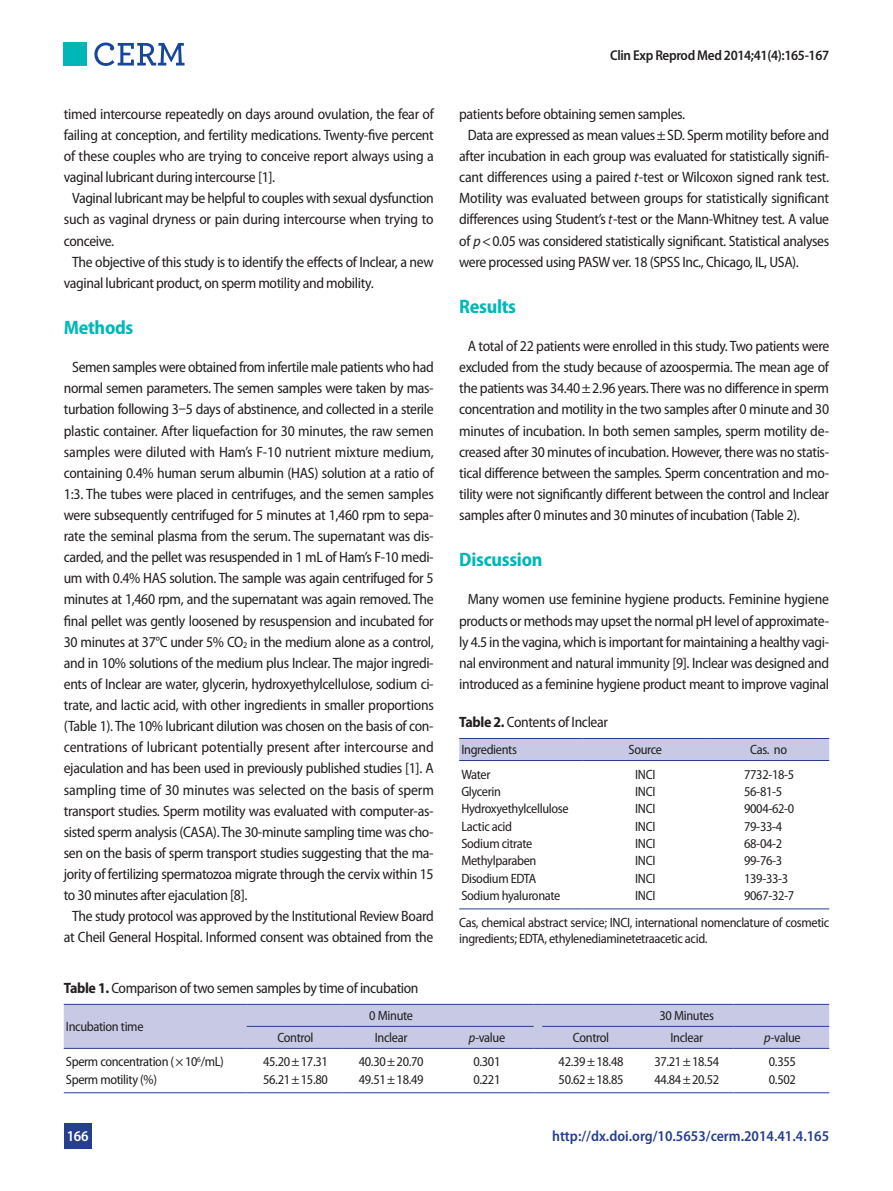
<style>
.page{position:relative;width:893px;height:1191px;background:#fff}
.page>*{position:absolute;margin:0;border:0;box-sizing:border-box;transform-origin:0 0}
.본문_대제목{font:700 semi-condensed 19.5px "Myriad Pro";letter-spacing:-.015em;color:#00b7b8}
.본문{font:semi-condensed 15px/21.1px "Myriad Pro";letter-spacing:-.025em;color:#231f20;text-align:justify}
.표_제목__그림_설명{font:semi-condensed 15px "Myriad Pro";letter-spacing:-.025em;color:#231f20}
.마스터B_홈페이지{font:600 semi-condensed 15px "Myriad Pro";color:#253f8e}
.t1{font:600 semi-condensed 15px "Myriad Pro";color:#fff}
.마스터B_하시라{font:600 semi-condensed 14.25px "Myriad Pro";letter-spacing:-.025em;color:#231f20}
.표_본문{font:semi-condensed 13.5px/16.2px "Myriad Pro";letter-spacing:-.025em;color:#231f20}
.표_항목{font:semi-condensed 13.5px "Myriad Pro";letter-spacing:-.025em;color:#231f20}
.s1{font-size:8.7px}
.s2{font-style:italic}
.s3{font-weight:700}
</style>
<div class="page">
<div style="left:64px;top:43px;width:23px;height:23px;background:#00b7b8"></div>
<svg style="left:94px;top:43px;width:91px;height:23px"></svg>
<div style="left:64px;top:1123px;width:27px;height:25px;background:#253f8e"></div>
<hr style="left:64px;top:1092px;width:183px;height:1px;background:#253f8e">
<hr style="left:247px;top:1092px;width:95px;height:1px;background:#253f8e">
<hr style="left:342px;top:1092px;width:96px;height:1px;background:#253f8e">
<hr style="left:438px;top:1092px;width:96px;height:1px;background:#253f8e">
<hr style="left:542px;top:1092px;width:96px;height:1px;background:#253f8e">
<hr style="left:638px;top:1092px;width:95px;height:1px;background:#253f8e">
<hr style="left:733px;top:1092px;width:96px;height:1px;background:#253f8e">
<svg style="left:64px;top:1004px;width:765px;height:45px;background:#bec1e0"></svg>
<hr style="left:542px;top:1048px;width:96px;height:1px;background:#253f8e">
<hr style="left:638px;top:1048px;width:95px;height:1px;background:#253f8e">
<hr style="left:733px;top:1048px;width:96px;height:1px;background:#253f8e">
<div style="left:459px;top:739px;width:370px;height:21px;background:#c7c9e5"></div>
<hr style="left:459px;top:738px;width:124px;height:1px;background:#253f8e">
<hr style="left:583px;top:738px;width:123px;height:1px;background:#253f8e">
<hr style="left:706px;top:738px;width:123px;height:1px;background:#253f8e">
<hr style="left:459px;top:760px;width:124px;height:1px;background:#253f8e">
<hr style="left:583px;top:760px;width:123px;height:1px;background:#253f8e">
<hr style="left:706px;top:760px;width:123px;height:1px;background:#253f8e">
<hr style="left:459px;top:908px;width:124px;height:1px;background:#253f8e">
<hr style="left:583px;top:908px;width:123px;height:1px;background:#253f8e">
<hr style="left:706px;top:908px;width:123px;height:1px;background:#253f8e">
<p class="본문" style="left:64px;top:104px;width:372px">timed intercourse repeatedly on days around ovulation, the fear of failing at conception, and fertility medications. Twenty-five percent of these couples who are trying to conceive report always using a vaginal lubricant during intercourse [1].</p>
<p class="본문" style="left:64px;top:188px;width:372px;text-indent:9px">Vaginal lubricant may be helpful to couples with sexual dysfunction such as vaginal dryness or pain during intercourse when trying to conceive.</p>
<p class="본문" style="left:64px;top:251px;width:371px;text-indent:9px">The objective of this study is to identify the effects of Inclear, a new vaginal lubricant product, on sperm motility and mobility.</p>
<p class="본문_대제목" style="left:64px;top:316px;width:71px">Methods</p>
<p class="본문" style="left:64px;top:357px;width:372px;text-indent:9px">Semen samples were obtained from infertile male patients who had normal semen parameters. The semen samples were taken by mas&shy;turbation following 3–5 days of abstinence, and collected in a sterile plastic container. After liquefaction for 30 minutes, the raw semen samples were diluted with Ham’s F-10 nutrient mixture medium, containing 0.4% human serum albumin (HAS) solution at a ratio of 1:3. The tubes were placed in centrifuges, and the semen samples were subsequently centrifuged for 5 minutes at 1,460 rpm to sepa&shy;rate the seminal plasma from the serum. The supernatant was dis&shy;carded, and the pellet was resuspended in 1 mL of Ham’s F-10 medi&shy;um with 0.4% HAS solution. The sample was again centrifuged for 5 minutes at 1,460 rpm, and the supernatant was again removed. The final pellet was gently loosened by resuspension and incubated for 30 minutes at 37°C under 5% CO<span class="s1">2</span> in the medium alone as a control, and in 10% solutions of the medium plus Inclear. The major ingredi&shy;ents of Inclear are water, glycerin, hydroxyethylcellulose, sodium ci&shy;trate, and lactic acid, with other ingredients in smaller proportions (Table 1). The 10% lubricant dilution was chosen on the basis of con&shy;centrations of lubricant potentially present after intercourse and ejaculation and has been used in previously published studies [1]. A sampling time of 30 minutes was selected on the basis of sperm transport studies. Sperm motility was evaluated with computer-as&shy;sisted sperm analysis (CASA). The 30-minute sampling time was cho&shy;sen on the basis of sperm transport studies suggesting that the ma&shy;jority of fertilizing spermatozoa migrate through the cervix within 15 to 30 minutes after ejaculation [8].</p>
<p class="본문" style="left:64px;top:906px;width:371px;text-align:center">The study protocol was approved by the Institutional Review Board at Cheil General Hospital. Informed consent was obtained from the</p>
<p class="마스터B_하시라" style="left:610px;top:47px;width:220px">Clin Exp Reprod Med 2014;41(4):165-167</p>
<p class="본문" style="left:459px;top:104px;width:227px">patients before obtaining semen samples.</p>
<p class="본문" style="left:459px;top:125px;width:371px;text-indent:9px">Data are expressed as mean values ± SD. Sperm motility before and after incubation in each group was evaluated for statistically signifi&shy;cant differences using a paired <span class="s2">t</span>-test or Wilcoxon signed rank test.<br>Motility was evaluated between groups for statistically significant differences using Student’s <span class="s2">t</span>-test or the Mann-Whitney test. A value of <span class="s2">p</span>&lt; 0.05 was considered statistically significant. Statistical analyses were processed using PASW ver. 18 (SPSS Inc., Chicago, IL, USA).</p>
<p class="본문_대제목" style="left:459px;top:295px;width:58px">Results</p>
<p class="본문" style="left:459px;top:336px;width:371px;text-indent:9px">A total of 22 patients were enrolled in this study. Two patients were excluded from the study because of azoospermia. The mean age of the patients was 34.40 ± 2.96 years. There was no difference in sperm concentration and motility in the two samples after 0 minute and 30 minutes of incubation. In both semen samples, sperm motility de&shy;creased after 30 minutes of incubation. However, there was no statis&shy;tical difference between the samples. Sperm concentration and mo&shy;tility were not significantly different between the control and Inclear samples after 0 minutes and 30 minutes of incubation (Table 2).</p>
<p class="본문_대제목" style="left:459px;top:548px;width:85px">Discussion</p>
<p class="본문" style="left:459px;top:589px;width:371px;text-align:center">Many women use feminine hygiene products. Feminine hygiene products or methods may upset the normal pH level of approximate&shy;ly 4.5 in the vagina, which is important for maintaining a healthy vagi&shy;nal environment and natural immunity [9]. Inclear was designed and introduced as a feminine hygiene product meant to improve vaginal</p>
<p class="표_제목__그림_설명" style="left:459px;top:714px;width:150px"><span class="s3">Table 2.</span> Contents of Inclear</p>
<p class="표_항목" style="left:461px;top:742px;width:57px">Ingredients</p>
<p class="표_항목" style="left:628px;top:742px;width:35px">Source</p>
<p class="표_항목" style="left:750px;top:742px;width:38px">Cas. no</p>
<p class="표_본문" style="left:461px;top:766px;width:31px">Water</p>
<p class="표_본문" style="left:635px;top:766px;width:22px">INCI</p>
<p class="표_본문" style="left:744px;top:766px;width:52px">7732-18-5</p>
<p class="표_본문" style="left:461px;top:783px;width:41px">Glycerin</p>
<p class="표_본문" style="left:635px;top:783px;width:22px">INCI</p>
<p class="표_본문" style="left:744px;top:783px;width:40px">56-81-5</p>
<p class="표_본문" style="left:461px;top:801px;width:109px">Hydroxyethylcellulose</p>
<p class="표_본문" style="left:635px;top:801px;width:22px">INCI</p>
<p class="표_본문" style="left:744px;top:801px;width:52px">9004-62-0</p>
<p class="표_본문" style="left:461px;top:818px;width:52px">Lactic acid</p>
<p class="표_본문" style="left:635px;top:818px;width:22px">INCI</p>
<p class="표_본문" style="left:744px;top:818px;width:40px">79-33-4</p>
<p class="표_본문" style="left:461px;top:835px;width:73px">Sodium citrate</p>
<p class="표_본문" style="left:635px;top:835px;width:22px">INCI</p>
<p class="표_본문" style="left:744px;top:835px;width:40px">68-04-2</p>
<p class="표_본문" style="left:461px;top:853px;width:77px">Methylparaben</p>
<p class="표_본문" style="left:635px;top:853px;width:22px">INCI</p>
<p class="표_본문" style="left:744px;top:853px;width:40px">99-76-3</p>
<p class="표_본문" style="left:461px;top:870px;width:77px">Disodium EDTA</p>
<p class="표_본문" style="left:635px;top:870px;width:22px">INCI</p>
<p class="표_본문" style="left:744px;top:870px;width:46px">139-33-3</p>
<p class="표_본문" style="left:461px;top:888px;width:101px">Sodium hyaluronate</p>
<p class="표_본문" style="left:635px;top:888px;width:22px">INCI</p>
<p class="표_본문" style="left:744px;top:888px;width:52px">9067-32-7</p>
<p class="표_본문" style="left:459px;top:914px;width:371px">Cas, chemical abstract service; INCI, international nomenclature of cosmetic ingredients; EDTA, ethylenediaminetetraacetic acid.</p>
<p class="표_제목__그림_설명" style="left:64px;top:980px;width:356px"><span class="s3">Table 1.</span> Comparison of two semen samples by time of incubation</p>
<p class="표_항목" style="left:66px;top:1019px;width:79px">Incubation time</p>
<p class="표_항목" style="left:369px;top:1008px;width:45px">0 Minute</p>
<p class="표_항목" style="left:659px;top:1008px;width:56px">30 Minutes</p>
<p class="표_항목" style="left:277px;top:1030px;width:38px">Control</p>
<p class="표_항목" style="left:375px;top:1030px;width:34px">Inclear</p>
<p class="표_항목" style="left:469px;top:1030px;width:38px"><span class="s2">p-</span>value</p>
<p class="표_항목" style="left:573px;top:1030px;width:38px">Control</p>
<p class="표_항목" style="left:670px;top:1030px;width:34px">Inclear</p>
<p class="표_항목" style="left:764px;top:1030px;width:38px"><span class="s2">p-</span>value</p>
<p class="표_본문" style="left:66px;top:1054px;width:160px">Sperm concentration ( × 10<sup>6</sup>/mL)</p>
<p class="표_본문" style="left:263px;top:1054px;width:66px">45.20 ± 17.31</p>
<p class="표_본문" style="left:359px;top:1054px;width:66px">40.30 ± 20.70</p>
<p class="표_본문" style="left:473px;top:1054px;width:29px">0.301</p>
<p class="표_본문" style="left:559px;top:1054px;width:66px">42.39 ± 18.48</p>
<p class="표_본문" style="left:654px;top:1054px;width:66px">37.21 ± 18.54</p>
<p class="표_본문" style="left:769px;top:1054px;width:29px">0.355</p>
<p class="표_본문" style="left:66px;top:1071px;width:93px">Sperm motility (%)</p>
<p class="표_본문" style="left:263px;top:1071px;width:66px">56.21 ± 15.80</p>
<p class="표_본문" style="left:359px;top:1071px;width:66px">49.51 ± 18.49</p>
<p class="표_본문" style="left:473px;top:1071px;width:29px">0.221</p>
<p class="표_본문" style="left:559px;top:1071px;width:66px">50.62 ± 18.85</p>
<p class="표_본문" style="left:654px;top:1071px;width:66px">44.84 ± 20.52</p>
<p class="표_본문" style="left:769px;top:1071px;width:29px">0.502</p>
<p class="t1" style="left:67px;top:1127px;width:23px">166</p>
<p class="마스터B_홈페이지" style="left:552px;top:1127px;width:279px">http://dx.doi.org/10.5653/cerm.2014.41.4.165</p>
</div>
